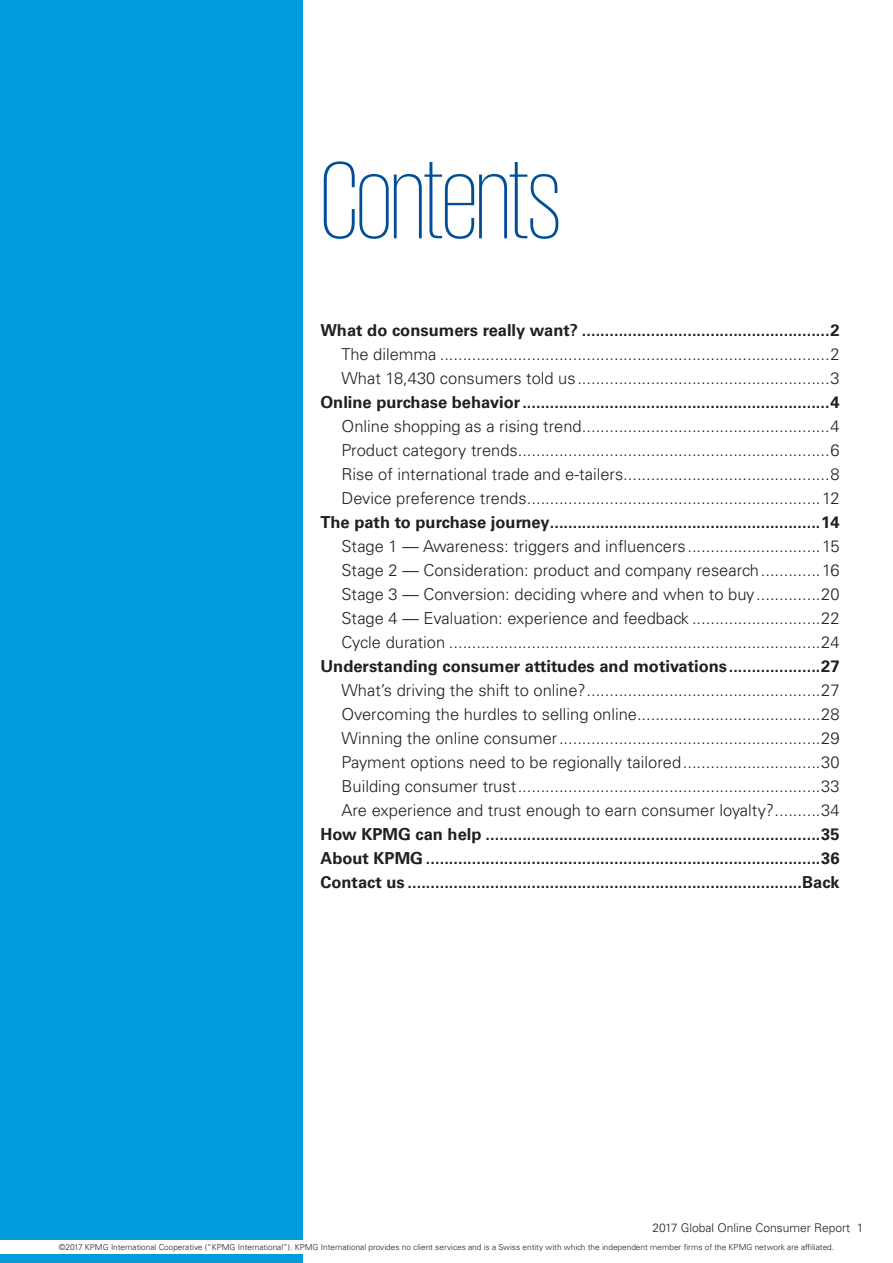
<style>
.page{position:relative;width:893px;height:1263px;background:#fff}
.page>*{position:absolute;margin:0;border:0;box-sizing:border-box;transform-origin:0 0}
.t1{font:200 112.5px "KPMG";letter-spacing:-.015em;color:#014d97}
.t2{font:300 16.5px/24px "Univers LT Std";color:#231f20;text-align:justify}
.t3{font:700 16.5px/24px "Univers LT Std";color:#231f20;text-align:justify}
.t4{font:300 12px "Univers LT Std";color:#231f20}
.t5{font:300 8.25px "Univers LT Std";color:#231f20}
</style>
<div class="page">
<div style="left:0;top:0;width:302px;height:1263px;background:#009cdc"></div>
<div style="left:0;top:1240px;width:893px;height:14px;background:#fff"></div>
<h1 class="t1" style="left:320px;top:147px;width:242px">Contents</h1>
<p class="t3" style="left:320px;top:318px;width:520px">What do consumers really want? ......................................................2</p>
<p class="t2" style="left:341px;top:342px;width:499px">The dilemma .....................................................................................2<br>What 18,430 consumers told us.......................................................3</p>
<p class="t3" style="left:320px;top:390px;width:521px">Online purchase behavior...................................................................4</p>
<p class="t2" style="left:341px;top:414px;width:500px">Online shopping as a rising trend......................................................4<br>Product category trends....................................................................6<br>Rise of international trade and e-tailers.............................................8<br>Device preference trends................................................................12</p>
<p class="t3" style="left:320px;top:510px;width:521px">The path to purchase journey...........................................................14</p>
<p class="t2" style="left:341px;top:534px;width:499px">Stage 1 — Awareness: triggers and influencers.............................15<br>Stage 2 — Consideration: product and company research.............16<br>Stage 3 — Conversion: deciding where and when to buy..............20<br>Stage 4 — Evaluation: experience and feedback ............................22<br>Cycle duration .................................................................................24</p>
<p class="t3" style="left:320px;top:654px;width:521px">Understanding consumer attitudes and motivations....................27</p>
<p class="t2" style="left:341px;top:678px;width:500px">What’s driving the shift to online?...................................................27<br>Overcoming the hurdles to selling online........................................28<br>Winning the online consumer.........................................................29<br>Payment options need to be regionally tailored..............................30<br>Building consumer trust..................................................................33<br>Are experience and trust enough to earn consumer loyalty?..........34</p>
<p class="t3" style="left:320px;top:822px;width:521px">How KPMG can help .........................................................................35<br>About KPMG ......................................................................................36<br>Contact us ......................................................................................Back</p>
<p class="t4" style="left:653px;top:1221px;width:212px">2017 Global Online Consumer Report 1</p>
<p class="t5" style="left:59px;top:1242px;width:777px">©2017 KPMG International Cooperative (“KPMG International”). KPMG International provides no client services and is a Swiss entity with which the independent member firms of the KPMG network are affiliated.</p>
</div>
